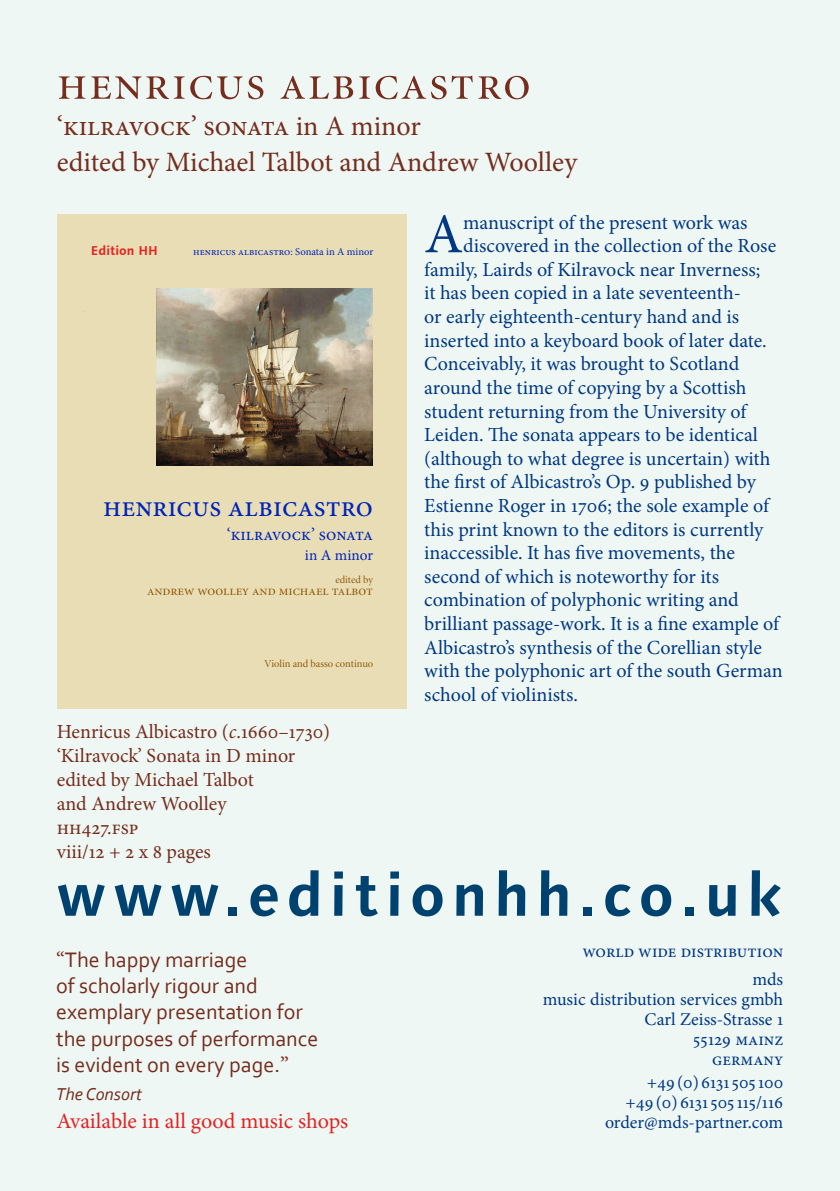
<style>
.page{position:relative;width:840px;height:1191px;background:#fff}
.page>*{position:absolute;margin:0;border:0;box-sizing:border-box;transform-origin:0 0}
.t1{font:700 60px "Linotype Syntax";letter-spacing:.11em;color:#00426f}
.Body_text{font:56.4px "Minion Pro";color:#003883}
.t2{font:50px "Minion Display Regular SC";letter-spacing:.03em;color:#752d1e}
.t3{font:29.4px "Minion Pro";color:#0024b8}
.t4{font:28px "Minion Pro";letter-spacing:-.005em;color:#752d1e}
.Review{font:22px/26.4px "Corbel";color:#752d1e}
.Body_text-2{font:22px "Minion Pro";letter-spacing:-.015em;color:#e42322}
.Body_text-3{font:20px "Minion Pro";color:#003883}
.Body_text-4{font:20px/24px "Minion Pro";color:#752d1e}
.Body_text-5{font:18px "Minion Pro";color:#003883}
.Review-2{font:italic 18px "Corbel";color:#752d1e}
.t5{font:17.6px "Minion Pro";color:#0024b8}
.t6{font:15.2px "Minion Pro";color:#0024b8}
.t7{font:14px "Minion Display Regular SC";color:#8e5506}
.t8{font:700 13px "Linotype Syntax";color:#e42322}
.t9{font:10.6px "Minion Pro";color:#0024b8}
.t10{font:10.6px "Minion Display";color:#8e5506}
.s1{font-style:italic}
.s2{font-family:"Minion Pro"}
</style>
<div class="page">
<div style="left:0;top:0;width:839px;height:1191px;background:#eef7f3"></div>
<div style="left:57px;top:214px;width:349px;height:494px;background:#e9ddb5"></div>
<img style="left:157px;top:288px;width:215px;height:177px">
<p class="t2" style="left:57px;top:59px;width:475px">henricus albicastro</p>
<p class="t4" style="left:57px;top:107px;width:365px">‘kilravock’ sonata in A minor</p>
<p class="t4" style="left:57px;top:143px;width:521px">edited by Michael Talbot and Andrew Woolley</p>
<p class="t8" style="left:91px;top:242px;width:68px">Edition HH</p>
<p class="t9" style="left:193px;top:244px;width:181px">henricus albicastro: Sonata in A minor</p>
<p class="t3" style="left:103px;top:486px;width:271px">henricus albicastro</p>
<p class="t5" style="left:227px;top:523px;width:148px">‘kilravock’ sonata</p>
<p class="t6" style="left:305px;top:544px;width:70px">in A minor</p>
<p class="t10" style="left:335px;top:574px;width:39px">edited by</p>
<p class="t7" style="left:147px;top:583px;width:227px">andrew woolley and michael talbot</p>
<p class="t10" style="left:264px;top:659px;width:110px">Violin and basso continuo</p>
<p class="Body_text" style="left:424px;top:196px;width:40px">A</p>
<p class="Body_text-3" style="left:463px;top:209px;width:285px">manuscript of the present work was</p>
<p class="Body_text-3" style="left:463px;top:232px;width:314px">discovered in the collection of the Rose</p>
<p class="Body_text-3" style="left:424px;top:256px;width:337px">family, Lairds of Kilravock near Inverness;</p>
<p class="Body_text-3" style="left:424px;top:280px;width:318px">it has been copied in a late seventeenth-</p>
<p class="Body_text-3" style="left:424px;top:303px;width:316px">or early eighteenth-century hand and is</p>
<p class="Body_text-3" style="left:424px;top:327px;width:344px">inserted into a keyboard book of later date.</p>
<p class="Body_text-3" style="left:424px;top:350px;width:316px">Conceivably, it was brought to Scotland</p>
<p class="Body_text-3" style="left:424px;top:374px;width:323px">around the time of copying by a Scottish</p>
<p class="Body_text-3" style="left:424px;top:398px;width:325px">student returning from the University of</p>
<p class="Body_text-3" style="left:424px;top:421px;width:335px">Leiden. The sonata appears to be identical</p>
<p class="Body_text-3" style="left:424px;top:445px;width:347px">(although to what degree is uncertain) with</p>
<p class="Body_text-3" style="left:424px;top:468px;width:333px">the first of Albicastro’s Op. 9 published by</p>
<p class="Body_text-3" style="left:424px;top:492px;width:348px">Estienne Roger in 1706; the sole example of</p>
<p class="Body_text-3" style="left:424px;top:516px;width:340px">this print known to the editors is currently</p>
<p class="Body_text-3" style="left:424px;top:539px;width:312px">inaccessible. It has five movements, the</p>
<p class="Body_text-3" style="left:424px;top:563px;width:296px">second of which is noteworthy for its</p>
<p class="Body_text-3" style="left:424px;top:586px;width:316px">combination of polyphonic writing and</p>
<p class="Body_text-3" style="left:424px;top:610px;width:358px">brilliant passage-work. It is a fine example of</p>
<p class="Body_text-3" style="left:424px;top:634px;width:339px">Albicastro’s synthesis of the Corellian style</p>
<p class="Body_text-3" style="left:424px;top:657px;width:359px">with the polyphonic art of the south German</p>
<p class="Body_text-3" style="left:424px;top:681px;width:155px">school of violinists.</p>
<p class="Body_text-4" style="left:57px;top:719px;width:275px">Henricus Albicastro (<span class="s1">c</span>.1660–1730)</p>
<p class="Body_text-4" style="left:57px;top:743px;width:240px">‘Kilravock’ Sonata in D minor</p>
<p class="Body_text-4" style="left:57px;top:767px;width:199px">edited by Michael Talbot and Andrew Woolley</p>
<p class="Body_text-4" style="left:57px;top:815px;width:83px">hh427.fsp</p>
<p class="Body_text-4" style="left:57px;top:839px;width:156px">viii/12 + 2 x 8 pages</p>
<p class="t1" style="left:56px;top:857px;width:726px">www.editionhh.co.uk</p>
<p class="Body_text-5" style="left:582px;top:939px;width:202px">world wide distribution</p>
<p class="Body_text-5" style="left:752px;top:967px;width:32px">mds</p>
<p class="Body_text-5" style="left:542px;top:987px;width:242px">music distribution services gmbh</p>
<p class="Body_text-5" style="left:644px;top:1007px;width:140px">Carl Zeiss-Strasse 1</p>
<p class="Body_text-5" style="left:693px;top:1027px;width:91px">55129 mainz</p>
<p class="Body_text-5" style="left:711px;top:1047px;width:72px">germany</p>
<p class="Body_text-5" style="left:646px;top:1070px;width:138px">+49 (0) 6131 505 100</p>
<p class="Body_text-5" style="left:625px;top:1090px;width:159px">+49 (0) 6131 505 115/116</p>
<p class="Body_text-2" style="left:56px;top:1106px;width:293px">Available in all good music shops</p>
<p class="Body_text-5" style="left:604px;top:1110px;width:180px">order@mds-partner.com</p>
<p class="Review" style="left:56px;top:945px;width:264px"><span class="s2">“</span>The happy marriage<br>of scholarly rigour and exemplary presentation for the purposes of performance is evident on every page.<span class="s2">”</span></p>
<p class="Review-2" style="left:56px;top:1082px;width:87px">The Consort</p>
</div>
